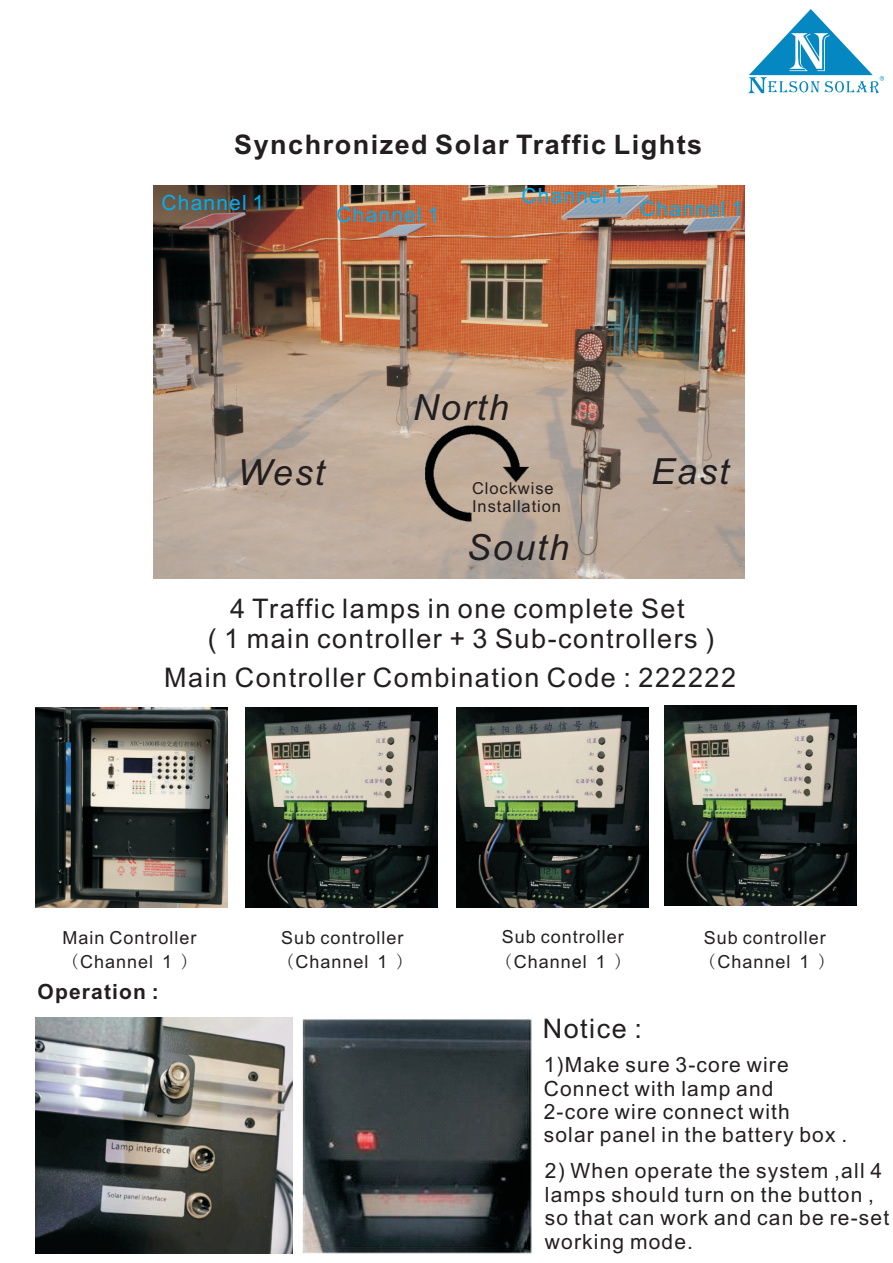
<style>
.page{position:relative;width:893px;height:1263px;background:#fff}
.page>*{position:absolute;margin:0;border:0;box-sizing:border-box;transform-origin:0 0}
.t1{font:italic 36px "Arial";letter-spacing:.055em;color:#231f20}
.t2{font:27px/30.2px "Arial";letter-spacing:.055em;color:#231f20;text-align:center}
.t3{font:700 27px "Arial";letter-spacing:.055em;color:#231f20}
.t4{font:21px/23.4px "Arial";letter-spacing:.055em;color:#231f20}
.t5{font:21px "Arial";letter-spacing:.055em;color:#00aeef}
.t6{font:700 21px "Arial";letter-spacing:.055em;color:#231f20}
.t7{font:18px "Arial";letter-spacing:.055em;color:#231f20}
.t8{font:16.5px/18.5px "Arial";letter-spacing:.055em;color:#231f20}
.s1{font-family:"Sim Sun"}
</style>
<div class="page">
<img style="left:154px;top:185px;width:590px;height:394px">
<svg style="left:747px;top:9px;width:137px;height:85px"></svg>
<img style="left:426px;top:422px;width:103px;height:103px">
<img style="left:36px;top:707px;width:192px;height:200px">
<img style="left:246px;top:707px;width:191px;height:200px">
<img style="left:457px;top:707px;width:191px;height:200px">
<img style="left:665px;top:705px;width:191px;height:200px">
<img style="left:36px;top:1017px;width:257px;height:237px">
<img style="left:302px;top:1019px;width:230px;height:235px">
<p class="t3" style="left:234px;top:135px;width:470px">Synchronized Solar Traffic Lights</p>
<p class="t5" style="left:162px;top:195px;width:104px">Channel 1</p>
<p class="t5" style="left:337px;top:206px;width:104px">Channel 1</p>
<p class="t5" style="left:522px;top:187px;width:104px">Channel 1</p>
<p class="t5" style="left:640px;top:201px;width:104px">Channel 1</p>
<h1 class="t1" style="left:413px;top:394px;width:98px">North</h1>
<h1 class="t1" style="left:237px;top:458px;width:89px">West</h1>
<h1 class="t1" style="left:651px;top:458px;width:80px">East</h1>
<p class="t8" style="left:472px;top:480px;width:90px">Clockwise<br>Installation</p>
<h1 class="t1" style="left:467px;top:534px;width:104px">South</h1>
<p class="t2" style="left:208px;top:596px;width:508px">4 Traffic lamps in one complete Set<br>( 1 main controller + 3 Sub-controllers )</p>
<p class="t2" style="left:164px;top:665px;width:573px">Main Controller Combination Code : 222222</p>
<p class="t7" style="left:62px;top:931px;width:136px">Main Controller</p>
<p class="t7" style="left:281px;top:931px;width:124px">Sub controller</p>
<p class="t7" style="left:502px;top:930px;width:124px">Sub controller</p>
<p class="t7" style="left:704px;top:930px;width:124px">Sub controller</p>
<p class="t7" style="left:69px;top:955px;width:122px"><span class="s1">(</span>Channel 1 <span class="s1">)</span></p>
<p class="t7" style="left:285px;top:955px;width:122px"><span class="s1">(</span>Channel 1 <span class="s1">)</span></p>
<p class="t7" style="left:503px;top:955px;width:122px"><span class="s1">(</span>Channel 1 <span class="s1">)</span></p>
<p class="t7" style="left:707px;top:954px;width:122px"><span class="s1">(</span>Channel 1 <span class="s1">)</span></p>
<p class="t6" style="left:38px;top:983px;width:123px">Operation :</p>
<p class="t2" style="left:543px;top:1016px;width:101px">Notice :</p>
<p class="t4" style="left:544px;top:1055px;width:305px">1)Make sure 3-core wire<br>Connect with lamp and<br>2-core wire connect with<br>solar panel in the battery box .</p>
<p class="t4" style="left:545px;top:1161px;width:346px">2) When operate the system ,all 4 lamps should turn on the button , so that can work and can be re-set working mode.</p>
</div>
